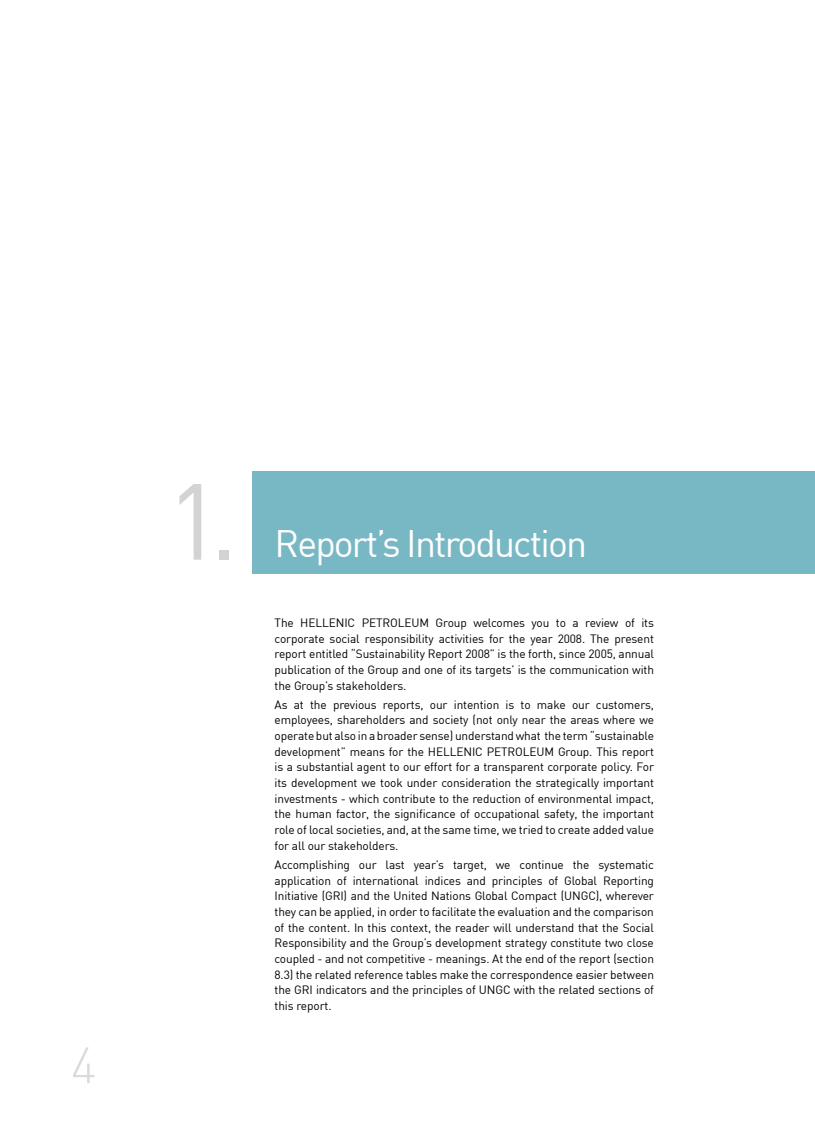
<style>
.page{position:relative;width:815px;height:1134px;background:#fff}
.page>*{position:absolute;margin:0;border:0;box-sizing:border-box;transform-origin:0 0}
.t1{font:106.25px "DIN Greek";color:#d2d3d4}
.t2{font:300 50px "DIN Greek";color:#d9dadb}
.t3{font:37.5px "DIN Greek";letter-spacing:-.05em;color:#fff}
.t4{font:11.88px/15.6px "DIN Greek";letter-spacing:-.01em;color:#000;text-align:justify}
</style>
<div class="page">
<div style="left:252px;top:472px;width:563px;height:102px;background:#78b8c4"></div>
<h2 class="t2" style="left:71px;top:1037px;width:27px">4</h2>
<h1 class="t1" style="left:166px;top:460px;width:74px">1.</h1>
<h3 class="t3" style="left:275px;top:522px;width:314px">Report’s Introduction</h3>
<p class="t4" style="left:275px;top:615px;width:381px">The HELLENIC PETROLEUM Group welcomes you to a review of its corporate social responsibility activities for the year 2008. The present report entitled “Sustainability Report 2008” is the forth, since 2005, annual publication of the Group and one of its targets’ is the communication with the Group’s stakeholders.</p>
<p class="t4" style="left:275px;top:697px;width:381px">As at the previous reports, our intention is to make our customers, employees, shareholders and society (not only near the areas where we operate but also in a broader sense) understandwhat the term“sustainable development” means for the HELLENIC PETROLEUM Group. This report is a substantial agent to our effort for a transparent corporate policy. For its development we took under consideration the strategically important investments - which contribute to the reduction of environmental impact, the human factor, the significance of occupational safety, the important role of local societies, and, at the same time, we tried to create added value for all our stakeholders.</p>
<p class="t4" style="left:274px;top:857px;width:381px">Accomplishing our last year’s target, we continue the systematic application of international indices and principles of Global Reporting Initiative (GRI) and the United Nations Global Compact (UNGC), wherever they can be applied, in order to facilitate the evaluation and the comparison of the content. In this context, the reader will understand that the Social Responsibility and the Group’s development strategy constitute two close coupled - and not competitive - meanings. At the end of the report (section 8.3) the related reference tables make the correspondence easier between the GRI indicators and the principles of UNGC with the related sections of this report.</p>
</div>
